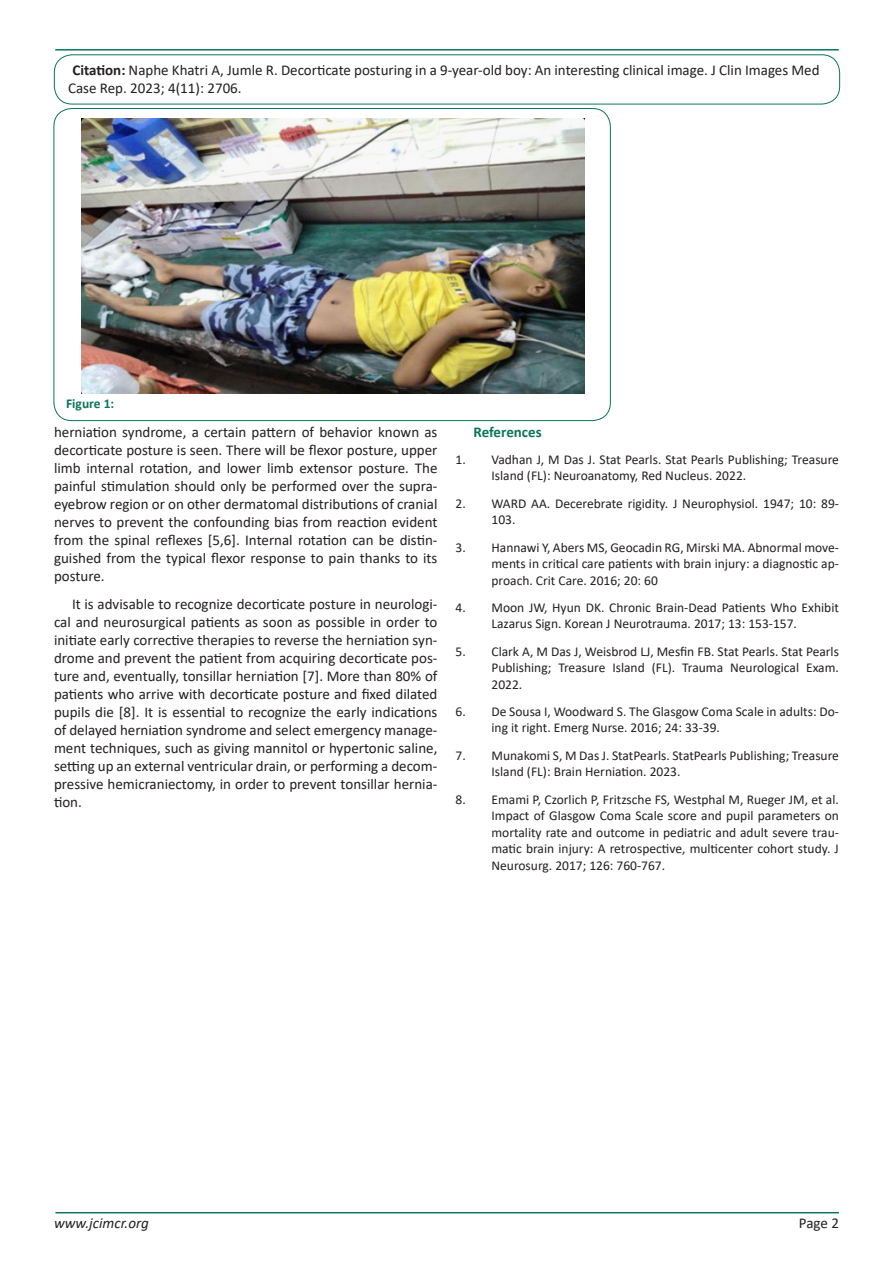
<style>
.page{position:relative;width:893px;height:1263px;background:#fff}
.page>*{position:absolute;margin:0;border:0;box-sizing:border-box;transform-origin:0 0}
.t1{font:15px/18px "Calibri";color:#231f20;text-align:justify}
.t2{font:italic 15px "Calibri";color:#231f20}
.t3{font:700 15px "Calibri";color:#0a755b}
.t4{font:13.5px/16.5px "Calibri";color:#231f20}
.t5{font:700 13.5px "Calibri";color:#0a755b}
.s1{font-weight:700}
</style>
<div class="page">
<hr style="left:55px;top:1212px;width:784px;height:1px;background:#0a755b">
<hr style="left:55px;top:49px;width:784px;height:2px;background:#0a755b">
<div style="left:54px;top:55px;width:786px;height:49px;border:1px solid #0a755b;border-radius:18px"></div>
<img style="left:81px;top:118px;width:504px;height:276px">
<p class="t1" style="left:68px;top:61px;width:753px;text-indent:4px"><span class="s1">Citation:</span> Naphe Khatri A, Jumle R. Decorticate posturing in a 9-year-old boy: An interesting clinical image. J Clin Images Med<br>Case Rep. 2023; 4(11): 2706.</p>
<p class="t5" style="left:66px;top:394px;width:50px">Figure 1:</p>
<p class="t1" style="left:54px;top:422px;width:385px">herniation syndrome, a certain pattern of behavior known as decorticate posture is seen. There will be flexor posture, upper limb internal rotation, and lower limb extensor posture. The painful stimulation should only be performed over the supra&shy;eyebrow region or on other dermatomal distributions of cranial nerves to prevent the confounding bias from reaction evident from the spinal reflexes [5,6]. Internal rotation can be distin&shy;guished from the typical flexor response to pain thanks to its posture.</p>
<p class="t1" style="left:54px;top:595px;width:385px;text-indent:18px">It is advisable to recognize decorticate posture in neurologi&shy;cal and neurosurgical patients as soon as possible in order to initiate early corrective therapies to reverse the herniation syn&shy;drome and prevent the patient from acquiring decorticate pos&shy;ture and, eventually, tonsillar herniation [7]. More than 80% of patients who arrive with decorticate posture and fixed dilated pupils die [8]. It is essential to recognize the early indications of delayed herniation syndrome and select emergency manage&shy;ment techniques, such as giving mannitol or hypertonic saline, setting up an external ventricular drain, or performing a decom&shy;pressive hemicraniectomy, in order to prevent tonsillar hernia&shy;tion.</p>
<p class="t3" style="left:473px;top:421px;width:70px">References</p>
<p class="t4" style="left:491px;top:451px;width:349px;text-indent:-36px">1. Vadhan J, M Das J. Stat Pearls. Stat Pearls Publishing; Treasure<br>Island (FL): Neuroanatomy, Red Nucleus. 2022.</p>
<p class="t4" style="left:491px;top:495px;width:349px;text-indent:-36px">2. WARD AA. Decerebrate rigidity. J Neurophysiol. 1947; 10: 89-<br>103.</p>
<p class="t4" style="left:491px;top:538px;width:349px;text-align:justify;text-indent:-36px">3. Hannawi Y, Abers MS, Geocadin RG, Mirski MA. Abnormal move&shy;ments in critical care patients with brain injury: a diagnostic ap&shy;proach. Crit Care. 2016; 20: 60</p>
<p class="t4" style="left:455px;top:599px;width:385px;text-align:center">4. Moon JW, Hyun DK. Chronic Brain-Dead Patients Who Exhibit<br>Lazarus Sign. Korean J Neurotrauma. 2017; 13: 153-157.</p>
<p class="t4" style="left:491px;top:643px;width:349px;text-align:justify;text-indent:-36px">5. Clark A, M Das J, Weisbrod LJ, Mesfin FB. Stat Pearls. Stat Pearls Publishing; Treasure Island (FL). Trauma Neurological Exam.<br>2022.</p>
<p class="t4" style="left:491px;top:703px;width:349px;text-indent:-36px">6. De Sousa I, Woodward S. The Glasgow Coma Scale in adults: Do&shy;ing it right. Emerg Nurse. 2016; 24: 33-39.</p>
<p class="t4" style="left:491px;top:747px;width:349px;text-indent:-36px">7. Munakomi S, M Das J. StatPearls. StatPearls Publishing; Treasure<br>Island (FL): Brain Herniation. 2023.</p>
<p class="t4" style="left:491px;top:790px;width:349px;text-align:justify;text-indent:-36px">8. Emami P, Czorlich P, Fritzsche FS, Westphal M, Rueger JM, et al.<br>Impact of Glasgow Coma Scale score and pupil parameters on mortality rate and outcome in pediatric and adult severe trau&shy;matic brain injury: A retrospective, multicenter cohort study. J Neurosurg. 2017; 126: 760-767.</p>
<p class="t2" style="left:54px;top:1212px;width:96px">www.jcimcr.org</p>
<p class="t1" style="left:799px;top:1213px;width:42px">Page 2</p>
</div>
